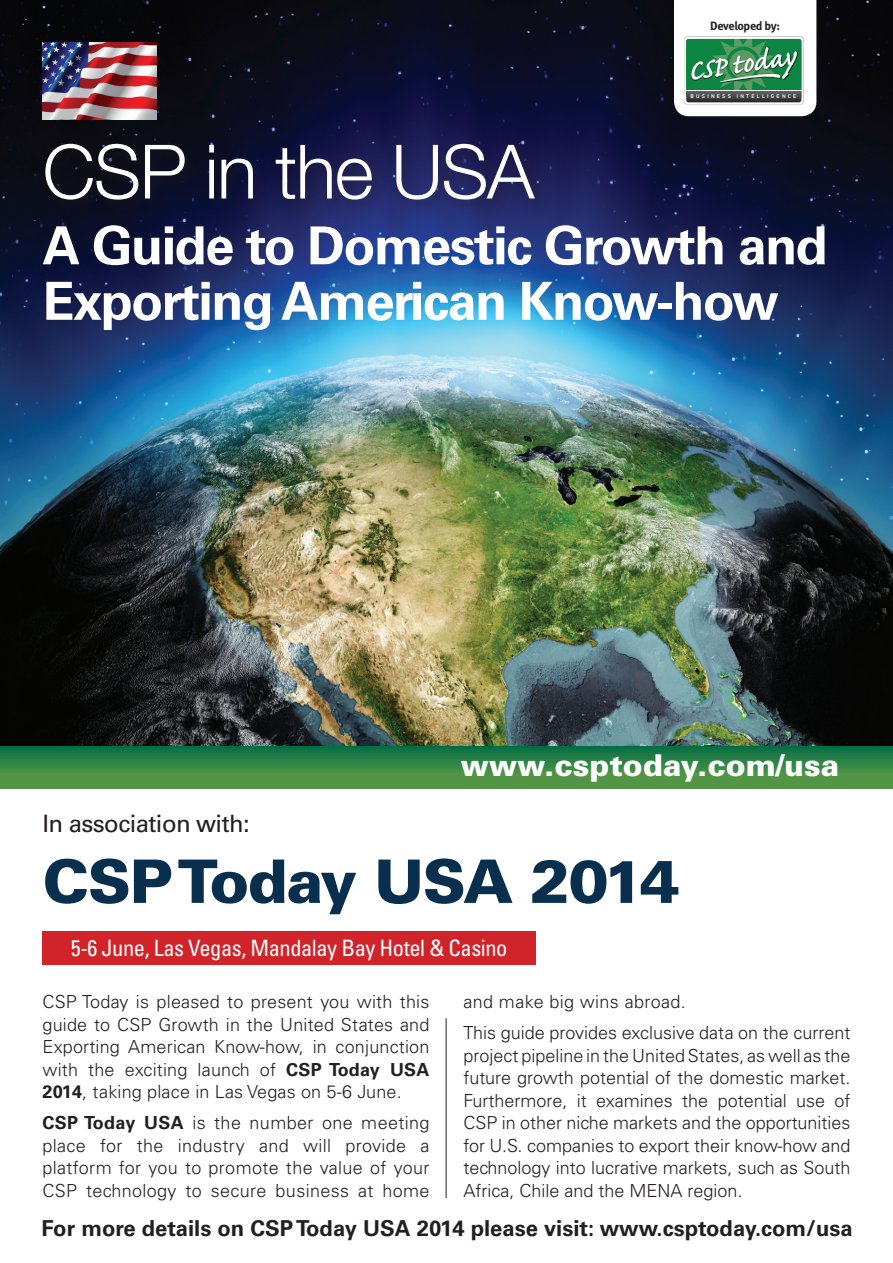
<style>
.page{position:relative;width:893px;height:1263px;background:#fff}
.page>*{position:absolute;margin:0;border:0;box-sizing:border-box;transform-origin:0 0}
.t1{font:300 75px "Helvetica Neue LT Std";letter-spacing:-.02em;color:#fff}
.t2{font:900 60px "Univers LT Std";letter-spacing:-.025em;color:#092f4f}
.t3{font:700 52.5px/55.5px "Univers LT Std";letter-spacing:-.03em;color:#fff}
.t4{font:900 30px "Univers LT Std";color:#fff}
.t5{font:24px "Univers LT Std";letter-spacing:-.025em;color:#231f20}
.t6{font:condensed 22.5px "Univers LT Std";letter-spacing:-.02em;color:#fff}
.t7{font:700 22.05px "Univers LT Std";color:#231f20}
.t8{font:300 18px/22.5px "Univers LT Std";letter-spacing:.01em;color:#231f20;text-align:justify}
.t9{font:700 12px "Meta OT";letter-spacing:-.03em;color:#231f20}
.t10{font:500 5.55px "DIN Next LT Pro";letter-spacing:.4em;color:#fff}
.s1{font-weight:700}
</style>
<div class="page">
<img style="left:0;top:0;width:893px;height:747px">
<div style="left:0;top:747px;width:893px;height:42px;background:linear-gradient(to bottom,#107345,#5e9d45)"></div>
<hr style="left:446px;top:1018px;width:1px;height:180px;background:#231f20">
<div style="left:43px;top:931px;width:493px;height:33px;background:#d1232a"></div>
<div style="left:42px;top:140px;width:507px;height:74px;background:#231f20;opacity:.4"></div>
<img style="left:43px;top:43px;width:114px;height:76px">
<svg style="left:674px;top:0;width:142px;height:116px"></svg>
<hr style="left:686px;top:90px;width:115px;height:1px;background:#fff">
<p class="t9" style="left:710px;top:18px;width:71px">Developed by:</p>
<p class="t10" style="left:691px;top:93px;width:107px">BUSINESS INTELLIGENCE</p>
<h1 class="t1" style="left:43px;top:126px;width:493px">CSP in the USA</h1>
<h3 class="t3" style="left:43px;top:218px;width:787px">A Guide to Domestic Growth and<br>Exporting American Know-how</h3>
<h3 class="t4" style="left:461px;top:747px;width:380px">www.csptoday.com/usa</h3>
<h3 class="t5" style="left:43px;top:809px;width:209px">In association with:</h3>
<h2 class="t2" style="left:43px;top:844px;width:639px">CSP Today USA 2014</h2>
<p class="t6" style="left:71px;top:933px;width:438px">5-6 June, Las Vegas, Mandalay Bay Hotel &amp; Casino</p>
<p class="t8" style="left:43px;top:990px;width:388px">CSP Today is pleased to present you with this guide to CSP Growth in the United States and Exporting American Know-how, in conjunction with the exciting launch of <span class="s1">CSP Today USA 2014</span>, taking place in Las Vegas on 5-6 June.</p>
<p class="t8" style="left:43px;top:1111px;width:388px"><span class="s1">CSP Today USA</span> is the number one meeting place for the industry and will provide a platform for you to promote the value of your CSP technology to secure business at home</p>
<p class="t8" style="left:463px;top:986px;width:388px;line-height:31px">and make big wins abroad.<br>This guide provides exclusive data on the current</p>
<p class="t8" style="left:463px;top:1044px;width:388px">project pipeline in the United States, as well as the future growth potential of the domestic market.<br>Furthermore, it examines the potential use of CSP in other niche markets and the opportunities for U.S. companies to export their know-how and technology into lucrative markets, such as South Africa, Chile and the MENA region.</p>
<p class="t7" style="left:41px;top:1215px;width:813px">For more details on CSP Today USA 2014 please visit: www.csptoday.com/usa</p>
</div>
